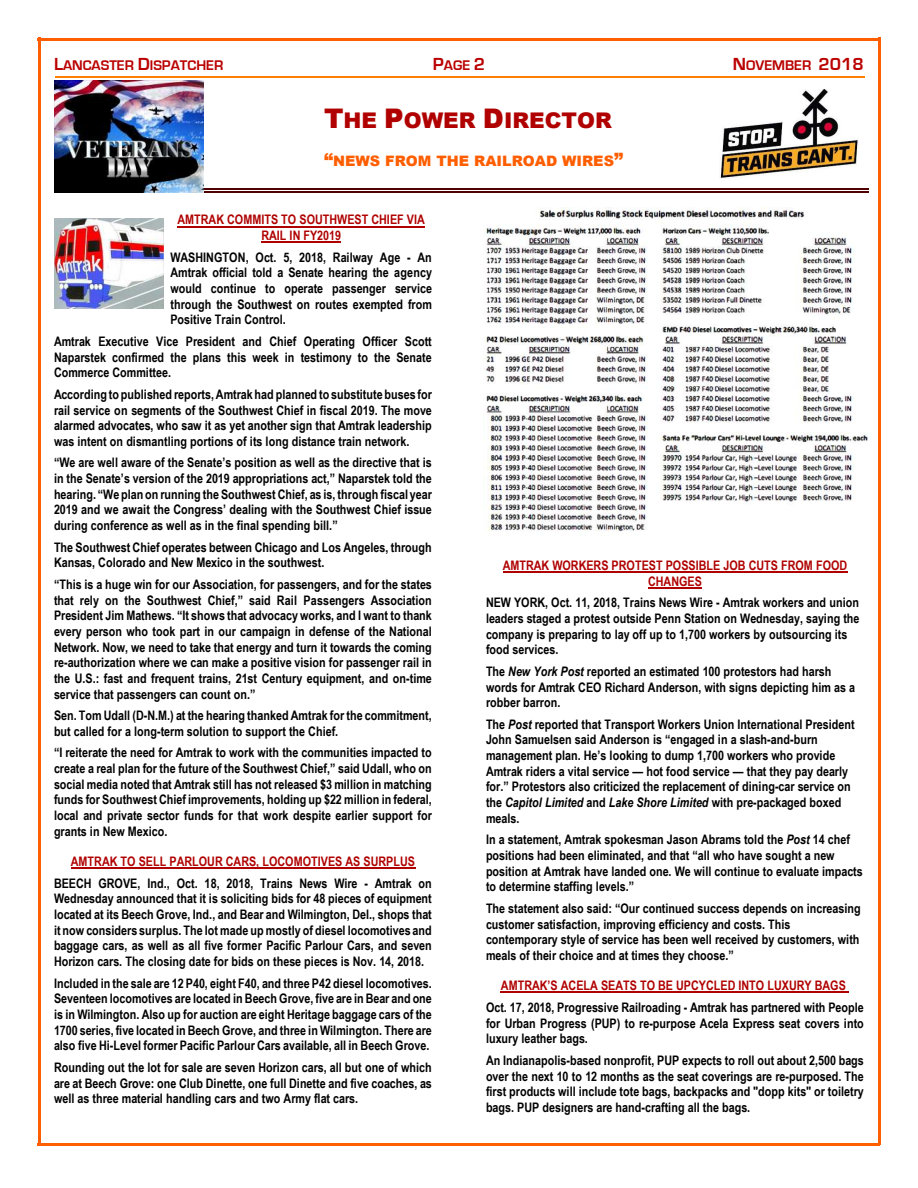
<style>
.page{position:relative;width:918px;height:1188px;background:#fff}
.page>*{position:absolute;margin:0;border:0;box-sizing:border-box;transform-origin:0 0}
.t1{font:900 21.6px "Arial";color:#b00000}
.t2{font:700 14.4px "Eurostile";color:#ba0000}
.t3{font:900 14.4px "Arial";color:#ff5e00}
.t4{font:700 13.2px/15.6px "Arial Narrow";color:#000;text-align:justify}
.t5{font:700 13.2px/15.6px "Arial Narrow";color:#b00000;text-align:center}
.s1{font-size:18px}
.s2{font-size:27px}
.s3{font-style:italic}
</style>
<div class="page">
<hr style="left:38px;top:38px;width:2px;height:1107px;background:#ff5e00">
<hr style="left:878px;top:38px;width:3px;height:1107px;background:#ff5e00">
<hr style="left:38px;top:38px;width:842px;height:2px;background:#ff5e00">
<hr style="left:38px;top:1143px;width:842px;height:3px;background:#ff5e00">
<hr style="left:55px;top:76px;width:810px;height:2px;background:#ff8000">
<hr style="left:177px;top:226px;width:248px;height:1px;background:#b00000">
<hr style="left:261px;top:242px;width:80px;height:1px;background:#b00000">
<hr style="left:71px;top:868px;width:344px;height:1px;background:#b00000">
<hr style="left:503px;top:572px;width:344px;height:1px;background:#b00000">
<hr style="left:648px;top:587px;width:54px;height:1px;background:#b00000">
<hr style="left:501px;top:992px;width:348px;height:1px;background:#b00000">
<hr style="left:59px;top:188px;width:810px;height:2px;background:#4f0000">
<hr style="left:59px;top:191px;width:810px;height:1px;background:#4f0000">
<img style="left:719px;top:89px;width:140px;height:89px">
<img style="left:483px;top:207px;width:385px;height:325px">
<img style="left:54px;top:219px;width:110px;height:90px">
<img style="left:55px;top:80px;width:149px;height:113px">
<p class="t2" style="left:54px;top:57px;width:171px"><span class="s1">L</span>ANCASTER <span class="s1">D</span>ISPATCHER</p>
<p class="t2" style="left:433px;top:57px;width:54px"><span class="s1">P</span>AGE <span class="s1">2</span></p>
<p class="t2" style="left:733px;top:57px;width:133px"><span class="s1">N</span>OVEMBER <span class="s1">2018</span></p>
<h1 class="t1" style="left:324px;top:105px;width:289px"><span class="s2">T</span>HE <span class="s2">P</span>OWER <span class="s2">D</span>IRECTOR</h1>
<p class="t3" style="left:324px;top:150px;width:301px"><span class="s1">“</span>NEWS FROM THE RAILROAD WIRES<span class="s1">”</span></p>
<p class="t5" style="left:177px;top:212px;width:249px">AMTRAK COMMITS TO SOUTHWEST CHIEF VIA<br>RAIL IN FY2019</p>
<p class="t4" style="left:170px;top:249px;width:263px">WASHINGTON, Oct. 5, 2018, Railway Age - An Amtrak official told a Senate hearing the agency would continue to operate passenger service through the Southwest on routes exempted from Positive Train Control.</p>
<p class="t4" style="left:54px;top:333px;width:379px">Amtrak Executive Vice President and Chief Operating Officer Scott Naparstek confirmed the plans this week in testimony to the Senate Commerce Committee.</p>
<p class="t4" style="left:54px;top:386px;width:379px">According to published reports, Amtrak had planned to substitute buses for rail service on segments of the Southwest Chief in fiscal 2019. The move alarmed advocates, who saw it as yet another sign that Amtrak leadership was intent on dismantling portions of its long distance train network.</p>
<p class="t4" style="left:54px;top:455px;width:379px">“We are well aware of the Senate’s position as well as the directive that is in the Senate’s version of the 2019 appropriations act,” Naparstek told the hearing. “We plan on running the Southwest Chief, as is, through fiscal year 2019 and we await the Congress’ dealing with the Southwest Chief issue during conference as well as in the final spending bill.”</p>
<p class="t4" style="left:54px;top:539px;width:379px">The Southwest Chief operates between Chicago and Los Angeles, through<br>Kansas, Colorado and New Mexico in the southwest.</p>
<p class="t4" style="left:54px;top:576px;width:379px">“This is a huge win for our Association, for passengers, and for the states that rely on the Southwest Chief,” said Rail Passengers Association President Jim Mathews. “It shows that advocacy works, and I want to thank every person who took part in our campaign in defense of the National Network. Now, we need to take that energy and turn it towards the coming re-authorization where we can make a positive vision for passenger rail in the U.S.: fast and frequent trains, 21st Century equipment, and on-time service that passengers can count on.”</p>
<p class="t4" style="left:54px;top:708px;width:379px">Sen. Tom Udall (D-N.M.) at the hearing thanked Amtrak for the commitment, but called for a long-term solution to support the Chief.</p>
<p class="t4" style="left:54px;top:745px;width:379px">“I reiterate the need for Amtrak to work with the communities impacted to create a real plan for the future of the Southwest Chief,” said Udall, who on social media noted that Amtrak still has not released $3 million in matching funds for Southwest Chief improvements, holding up $22 million in federal, local and private sector funds for that work despite earlier support for grants in New Mexico.</p>
<p class="t5" style="left:71px;top:853px;width:346px">AMTRAK TO SELL PARLOUR CARS, LOCOMOTIVES AS SURPLUS</p>
<p class="t4" style="left:54px;top:875px;width:379px">BEECH GROVE, Ind., Oct. 18, 2018, Trains News Wire - Amtrak on Wednesday announced that it is soliciting bids for 48 pieces of equipment located at its Beech Grove, Ind., and Bear and Wilmington, Del., shops that it now considers surplus. The lot made up mostly of diesel locomotives and baggage cars, as well as all five former Pacific Parlour Cars, and seven Horizon cars. The closing date for bids on these pieces is Nov. 14, 2018.</p>
<p class="t4" style="left:54px;top:975px;width:379px">Included in the sale are 12 P40, eight F40, and three P42 diesel locomotives.<br>Seventeen locomotives are located in Beech Grove, five are in Bear and one is in Wilmington. Also up for auction are eight Heritage baggage cars of the 1700 series, five located in Beech Grove, and three in Wilmington. There are also five Hi-Level former Pacific Parlour Cars available, all in Beech Grove.</p>
<p class="t4" style="left:54px;top:1059px;width:379px">Rounding out the lot for sale are seven Horizon cars, all but one of which are at Beech Grove: one Club Dinette, one full Dinette and five coaches, as well as three material handling cars and two Army flat cars.</p>
<p class="t5" style="left:503px;top:557px;width:346px">AMTRAK WORKERS PROTEST POSSIBLE JOB CUTS FROM FOOD<br>CHANGES</p>
<p class="t4" style="left:486px;top:595px;width:375px;text-align:left">NEW YORK, Oct. 11, 2018, Trains News Wire - Amtrak workers and union leaders staged a protest outside Penn Station on Wednesday, saying the company is preparing to lay off up to 1,700 workers by outsourcing its food services.</p>
<p class="t4" style="left:486px;top:663px;width:371px;text-align:left">The <span class="s3">New York Post</span> reported an estimated 100 protestors had harsh words for Amtrak CEO Richard Anderson, with signs depicting him as a robber barron.</p>
<p class="t4" style="left:486px;top:716px;width:370px;text-align:left">The <span class="s3">Post</span> reported that Transport Workers Union International President John Samuelsen said Anderson is “engaged in a slash-and-burn management plan. He’s looking to dump 1,700 workers who provide Amtrak riders a vital service — hot food service — that they pay dearly for.” Protestors also criticized the replacement of dining-car service on the <span class="s3">Capitol Limited</span> and <span class="s3">Lake Shore Limited</span> with pre-packaged boxed meals.</p>
<p class="t4" style="left:486px;top:832px;width:378px;text-align:left">In a statement, Amtrak spokesman Jason Abrams told the <span class="s3">Post</span> 14 chef positions had been eliminated, and that “all who have sought a new position at Amtrak have landed one. We will continue to evaluate impacts to determine staffing levels.”</p>
<p class="t4" style="left:486px;top:900px;width:376px;text-align:left">The statement also said: “Our continued success depends on increasing customer satisfaction, improving efficiency and costs. This contemporary style of service has been well received by customers, with meals of their choice and at times they choose.”</p>
<p class="t5" style="left:501px;top:978px;width:346px">AMTRAK’S ACELA SEATS TO BE UPCYCLED INTO LUXURY BAGS</p>
<p class="t4" style="left:486px;top:999px;width:379px">Oct. 17, 2018, Progressive Railroading - Amtrak has partnered with People for Urban Progress (PUP) to re-purpose Acela Express seat covers into luxury leather bags.</p>
<p class="t4" style="left:486px;top:1052px;width:379px">An Indianapolis-based nonprofit, PUP expects to roll out about 2,500 bags over the next 10 to 12 months as the seat coverings are re-purposed. The first products will include tote bags, backpacks and "dopp kits" or toiletry bags. PUP designers are hand-crafting all the bags.</p>
</div>
